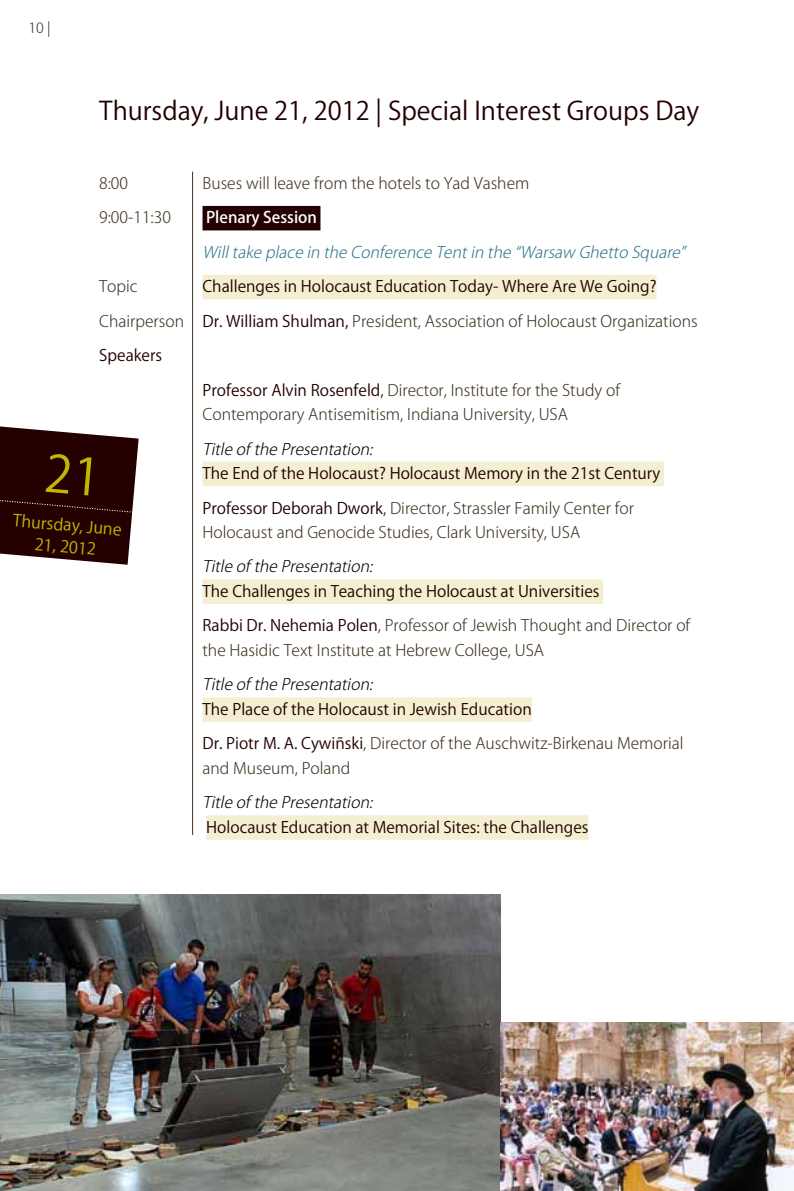
<style>
.page{position:relative;width:794px;height:1191px;background:#fff}
.page>*{position:absolute;margin:0;border:0;box-sizing:border-box;transform-origin:0 0}
.t1{font:25.38px "Koz Go Pro";color:#240000}
.t2{font:16.28px/21.9px "Koz Go Pro";color:#c3b600;text-align:center}
.t3{font:15.75px/34.5px "Koz Go Pro";color:#240000}
.t4{font:300 15.75px "Koz Go Pro";color:#3e3020}
.t5{font:italic 300 15.75px "Koz Go Pro";color:#000}
.t6{font:italic 300 15.75px "Koz Go Pro";color:#2f758e}
.t7{font:500 15.75px "Koz Go Pro";color:#fff}
.t8{font:300 14px "Koz Go Pro";color:#3e3020}
.s1{font-weight:400;color:#240000}
.s2{color:#240000}
.s3{font-weight:300}
.s4{font-weight:300;color:#3e3020}
</style>
<div class="page">
<div style="left:202px;top:206px;width:118px;height:24px;background:#240000"></div>
<div style="left:202px;top:275px;width:454px;height:24px;background:#f4efd1"></div>
<div style="left:202px;top:461px;width:462px;height:25px;background:#f4efd1"></div>
<div style="left:202px;top:579px;width:401px;height:25px;background:#f4efd1"></div>
<div style="left:202px;top:697px;width:330px;height:25px;background:#f4efd1"></div>
<div style="left:206px;top:815px;width:382px;height:24px;background:#f4efd1"></div>
<img style="left:0;top:894px;width:500px;height:297px">
<img style="left:500px;top:1022px;width:293px;height:169px">
<hr style="left:192px;top:172px;width:1px;height:663px;background:#3e3020">
<svg style="left:0;top:426px;width:139px;height:139px;background:#3f2020"></svg>
<p class="t8" style="left:29px;top:19px;width:24px">10 |</p>
<h1 class="t1" style="left:99px;top:94px;width:601px">Thursday, June 21, 2012 | Special Interest Groups Day</h1>
<p class="t4" style="left:99px;top:173px;width:30px">8:00</p>
<p class="t4" style="left:202px;top:173px;width:328px">Buses will leave from the hotels to Yad Vashem</p>
<p class="t4" style="left:99px;top:207px;width:73px">9:00-11:30</p>
<p class="t7" style="left:206px;top:207px;width:112px">Plenary Session</p>
<p class="t6" style="left:202px;top:242px;width:488px">Willtake place in the Conference Tentin the “Warsaw Ghetto Square”</p>
<p class="t4" style="left:99px;top:276px;width:40px">Topic</p>
<p class="t3" style="left:202px;top:270px;width:455px">Challenges in Holocaust Education Today- Where Are We Going?</p>
<p class="t4" style="left:99px;top:311px;width:600px">Chairperson <span class="s1">Dr. William Shulman,</span> President, Association of Holocaust Organizations</p>
<p class="t3" style="left:99px;top:338px;width:64px">Speakers</p>
<p class="t4" style="left:202px;top:379px;width:419px"><span class="s1">Professor Alvin Rosenfeld</span><span class="s2">,</span> Director, Institute for the Study of</p>
<p class="t4" style="left:202px;top:404px;width:367px">Contemporary Antisemitism, Indiana University, USA</p>
<p class="t5" style="left:202px;top:438px;width:175px">Title of the Presentation:</p>
<p class="t3" style="left:202px;top:456px;width:459px">The End of the Holocaust? Holocaust Memory in the 21st Century<br>Professor Deborah Dwork<span class="s3">,</span> <span class="s4">Director, Strassler Family Center for</span></p>
<p class="t4" style="left:202px;top:522px;width:379px">Holocaust and Genocide Studies, Clark University, USA</p>
<p class="t5" style="left:202px;top:556px;width:175px">Title of the Presentation:</p>
<p class="t3" style="left:202px;top:574px;width:489px">The Challenges in Teaching the Holocaust at Universities<br>Rabbi Dr. Nehemia Polen<span class="s4">, Professor of Jewish Thought and Director of</span></p>
<p class="t4" style="left:202px;top:640px;width:343px">the Hasidic Text Institute at Hebrew College, USA</p>
<p class="t5" style="left:202px;top:674px;width:175px">Title of the Presentation:</p>
<p class="t3" style="left:202px;top:692px;width:482px">The Place of the Holocaust in Jewish Education<br>Dr. Piotr M. A. Cywiñski<span class="s4">, Director of the Auschwitz-Birkenau Memorial</span></p>
<p class="t4" style="left:202px;top:757px;width:149px">and Museum, Poland</p>
<p class="t5" style="left:202px;top:792px;width:175px">Title of the Presentation:</p>
<p class="t3" style="left:206px;top:810px;width:384px">Holocaust Education at Memorial Sites: the Challenges</p>
<p class="t2" style="left:14px;top:509px;width:110px;rotate:5deg">Thursday, June<br>21, 2012</p>
</div>
